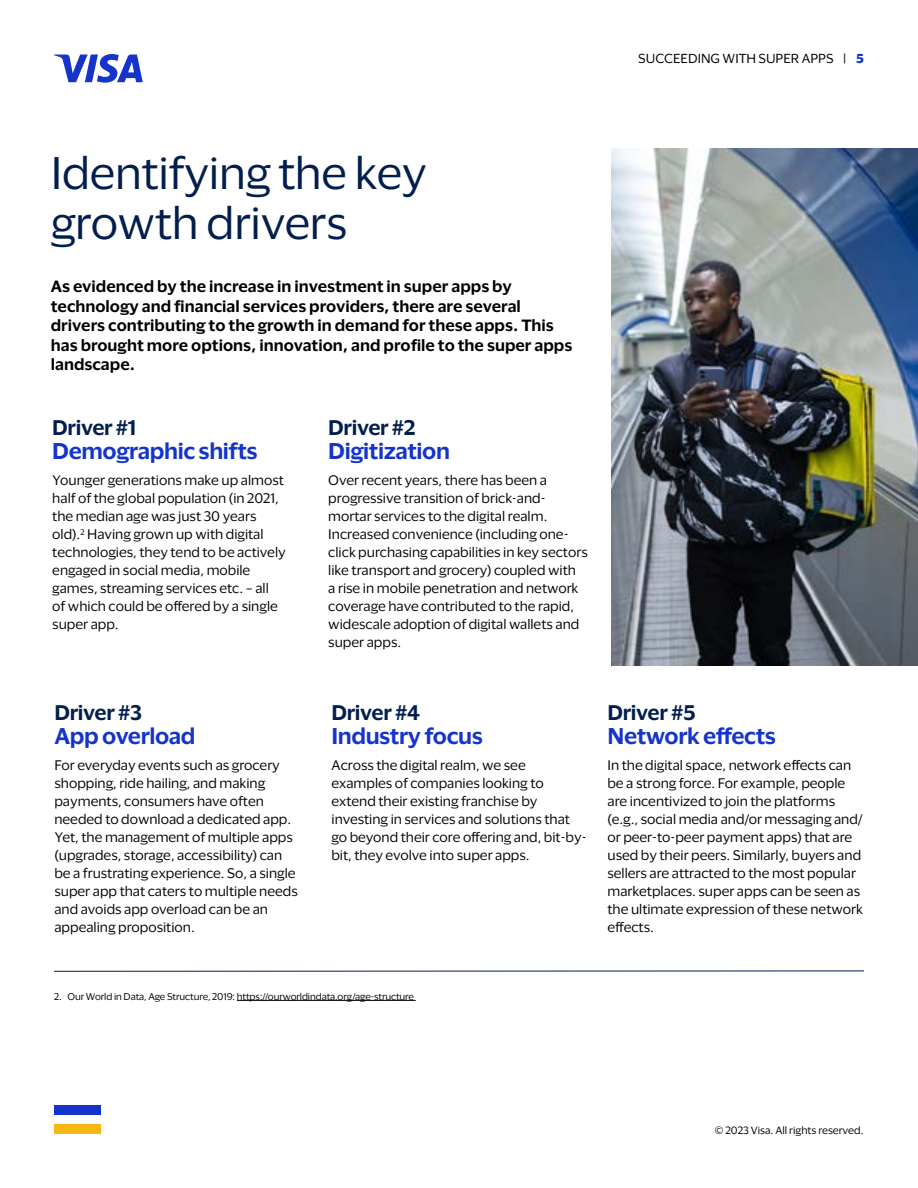
<style>
.page{position:relative;width:918px;height:1188px;background:#fff}
.page>*{position:absolute;margin:0;border:0;box-sizing:border-box;transform-origin:0 0}
.t1{font:42px/50.4px "Visa Dialect";letter-spacing:-.005em;color:#021e4c}
.t2{font:600 21px "Visa Dialect";letter-spacing:-.02em;color:#1434cb}
.t3{font:600 19.5px "Visa Dialect";letter-spacing:-.02em;color:#021e4c}
.t4{font:600 15px/19.5px "Visa Dialect";color:#000}
.t5{font:12.75px/18px "Visa Dialect";color:#000}
.t6{font:12px "Visa Dialect";color:#000}
.t7{font:9.75px "Visa Dialect";color:#000}
.t8{font:9px "Visa Dialect";letter-spacing:-.01em;color:#000}
.s1{font-weight:700;color:#1434cb}
</style>
<div class="page">
<hr style="left:54px;top:971px;width:810px;height:1px;background:#021e4c">
<hr style="left:237px;top:1000px;width:179px;height:1px;background:#000">
<img style="left:611px;top:149px;width:307px;height:516px">
<svg style="left:54px;top:54px;width:89px;height:29px"></svg>
<div style="left:54px;top:1105px;width:46px;height:10px;background:#1433cb"></div>
<div style="left:54px;top:1124px;width:46px;height:10px;background:#f7b614"></div>
<p class="t6" style="left:638px;top:50px;width:227px">SUCCEEDING WITH SUPER APPS | <span class="s1">5</span></p>
<h2 class="t1" style="left:51px;top:145px;width:377px">Identifying the key growth drivers</h2>
<p class="t4" style="left:51px;top:276px;width:523px">As evidenced by the increase in investment in super apps by technology and financial services providers, there are several drivers contributing to the growth in demand for these apps. This has brought more options, innovation, and profile to the super apps landscape.</p>
<h3 class="t3" style="left:52px;top:412px;width:85px">Driver #1</h3>
<h3 class="t2" style="left:52px;top:434px;width:207px">Demographic shifts</h3>
<p class="t5" style="left:52px;top:471px;width:233px">Younger generations make up almost half of the global population (in 2021, the median age was just 30 years old).<sup>2</sup> Having grown up with digital</p>
<p class="t5" style="left:52px;top:543px;width:235px">technologies, they tend to be actively engaged in social media, mobile games, streaming services etc. – all<br>of which could be offered by a single super app.</p>
<h3 class="t3" style="left:328px;top:412px;width:89px">Driver #2</h3>
<h3 class="t2" style="left:328px;top:434px;width:123px">Digitization</h3>
<p class="t5" style="left:328px;top:471px;width:261px">Over recent years, there has been a progressive transition of brick-and&shy;mortar services to the digital realm.<br>Increased convenience (including one&shy;click purchasing capabilities in key sectors like transport and grocery) coupled with<br>a rise in mobile penetration and network coverage have contributed to the rapid, widescale adoption of digital wallets and super apps.</p>
<h3 class="t3" style="left:54px;top:697px;width:89px">Driver #3</h3>
<h3 class="t2" style="left:54px;top:719px;width:143px">App overload</h3>
<p class="t5" style="left:54px;top:755px;width:245px">For everyday events such as grocery shopping, ride hailing, and making payments, consumers have often needed to download a dedicated app.<br>Yet, the management of multiple apps (upgrades, storage, accessibility) can be a frustrating experience. So, a single super app that caters to multiple needs and avoids app overload can be an appealing proposition.</p>
<h3 class="t3" style="left:332px;top:697px;width:90px">Driver #4</h3>
<h3 class="t2" style="left:332px;top:719px;width:153px">Industry focus</h3>
<p class="t5" style="left:332px;top:755px;width:257px">Across the digital realm, we see examples of companies looking to extend their existing franchise by investing in services and solutions that go beyond their core offering and, bit-by&shy;bit, they evolve into super apps.</p>
<h3 class="t3" style="left:608px;top:697px;width:90px">Driver #5</h3>
<h3 class="t2" style="left:608px;top:719px;width:170px">Network effects</h3>
<p class="t5" style="left:608px;top:755px;width:257px">In the digital space, network effects can be a strong force. For example, people are incentivized to join the platforms (e.g., social media and/or messaging and/ or peer-to-peer payment apps) that are used by their peers. Similarly, buyers and sellers are attracted to the most popular marketplaces. super apps can be seen as the ultimate expression of these network effects.</p>
<p class="t8" style="left:54px;top:989px;width:362px">2. Our World in Data, Age Structure, 2019: https://ourworldindata.org/age-structure</p>
<p class="t7" style="left:715px;top:1123px;width:150px">© 2023 Visa. All rights reserved.</p>
</div>
